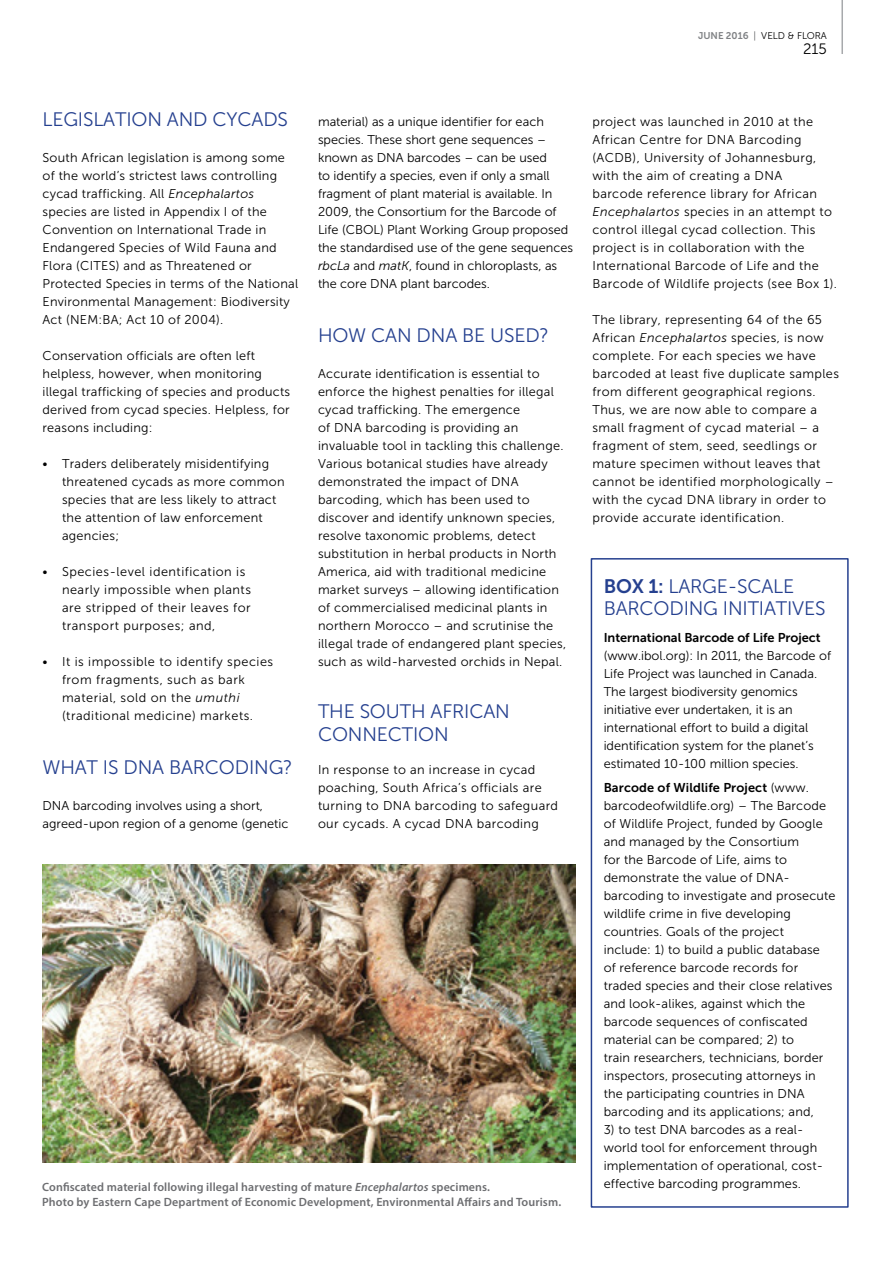
<style>
.page{position:relative;width:893px;height:1263px;background:#fff}
.page>*{position:absolute;margin:0;border:0;box-sizing:border-box;transform-origin:0 0}
.t1{font:19.5px/22.5px "Museo Sans 300";letter-spacing:-.01em;color:#25408f}
.t2{font:15px "Museo Sans 300";color:#000}
.t3{font:12.75px/18px "Museo Sans 300";letter-spacing:.02em;color:#000}
.t4{font:12.75px/18px "Museo Sans 300";color:#000}
.t5{font:12.75px/18px "Museo Sans 300";letter-spacing:.04em;color:#000}
.t6{font:12.75px "Museo Sans 700";color:#000}
.t7{font:600 12px/15px "Myriad Pro";letter-spacing:.01em;color:#6d6e71}
.t8{font:9.75px "Museo Sans 300";color:#000}
.s1{font-family:"Museo Sans 700";color:#808285}
.s2{color:#58595b}
.s3{font-style:italic}
.s4{font-family:"Museo Sans 700"}
.s5{font-family:"Museo Sans 300"}
</style>
<div class="page">
<hr style="left:841px;top:0;width:2px;height:54px;background:#a7a9ac">
<div style="left:591px;top:558px;width:258px;height:650px;border:2px solid #25408f"></div>
<img style="left:43px;top:864px;width:532px;height:299px">
<p class="t8" style="left:698px;top:30px;width:130px"><span class="s1">JUNE 2016</span> <span class="s2">|</span> VELD &amp; FLORA</p>
<p class="t2" style="left:803px;top:41px;width:25px">215</p>
<h1 class="t1" style="left:43px;top:108px;width:247px">LEGISLATION AND CYCADS</h1>
<p class="t3" style="left:43px;top:149px;width:257px">South African legislation is among some of the world’s strictest laws controlling cycad trafficking. All <span class="s3">Encephalartos </span>species are listed in Appendix I of the Convention on International Trade in Endangered Species of Wild Fauna and Flora (CITES) and as Threatened or Protected Species in terms of the National Environmental Management: Biodiversity Act (NEM:BA; Act 10 of 2004).</p>
<p class="t3" style="left:43px;top:347px;width:249px">Conservation officials are often left helpless, however, when monitoring illegal trafficking of species and products derived from cycad species. Helpless, for reasons including:</p>
<p class="t3" style="left:62px;top:455px;width:224px;text-indent:-19px">• Traders deliberately misidentifying threatened cycads as more common species that are less likely to attract the attention of law enforcement agencies;</p>
<p class="t5" style="left:62px;top:563px;width:191px;text-indent:-19px">• Species-level identification is nearly impossible when plants are stripped of their leaves for transport purposes; and,</p>
<p class="t5" style="left:62px;top:653px;width:213px;text-indent:-19px">• It is impossible to identify species from fragments, such as bark material, sold on the <span class="s3">umuthi </span>(traditional medicine) markets.</p>
<h1 class="t1" style="left:43px;top:756px;width:252px">WHAT IS DNA BARCODING?</h1>
<p class="t4" style="left:43px;top:797px;width:247px">DNA barcoding involves using a short, agreed-upon region of a genome (genetic</p>
<p class="t4" style="left:318px;top:113px;width:257px">material) as a unique identifier for each species. These short gene sequences – known as DNA barcodes – can be used<br>to identify a species, even if only a small fragment of plant material is available. In 2009, the Consortium for the Barcode of Life (CBOL) Plant Working Group proposed the standardised use of the gene sequences <span class="s3">rbcLa</span> and <span class="s3">matK</span>, found in chloroplasts, as the core DNA plant barcodes.</p>
<h1 class="t1" style="left:318px;top:324px;width:232px">HOW CAN DNA BE USED?</h1>
<p class="t3" style="left:318px;top:365px;width:250px">Accurate identification is essential to enforce the highest penalties for illegal cycad trafficking. The emergence<br>of DNA barcoding is providing an invaluable tool in tackling this challenge.<br>Various botanical studies have already demonstrated the impact of DNA barcoding, which has been used to discover and identify unknown species, resolve taxonomic problems, detect substitution in herbal products in North America, aid with traditional medicine market surveys – allowing identification of commercialised medicinal plants in northern Morocco – and scrutinise the illegal trade of endangered plant species, such as wild-harvested orchids in Nepal.</p>
<h1 class="t1" style="left:318px;top:700px;width:193px">THE SOUTH AFRICAN<br>CONNECTION</h1>
<p class="t3" style="left:318px;top:761px;width:242px">In response to an increase in cycad poaching, South Africa’s officials are turning to DNA barcoding to safeguard our cycads. A cycad DNA barcoding</p>
<p class="t7" style="left:42px;top:1179px;width:521px">Confiscated material following illegal harvesting of mature <span class="s3">Encephalartos</span> specimens.<br>Photo by Eastern Cape Department of Economic Development, Environmental Affairs and Tourism.</p>
<p class="t3" style="left:592px;top:113px;width:246px">project was launched in 2010 at the African Centre for DNA Barcoding (ACDB), University of Johannesburg, with the aim of creating a DNA<br>barcode reference library for African <span class="s3">Encephalartos</span> species in an attempt to control illegal cycad collection. This project is in collaboration with the International Barcode of Life and the Barcode of Wildlife projects (see Box 1).</p>
<p class="t3" style="left:592px;top:311px;width:248px">The library, representing 64 of the 65<br>African <span class="s3">Encephalartos</span> species, is now complete. For each species we have barcoded at least five duplicate samples from different geographical regions.<br>Thus, we are now able to compare a small fragment of cycad material – a fragment of stem, seed, seedlings or mature specimen without leaves that cannot be identified morphologically – with the cycad DNA library in order to provide accurate identification.</p>
<h1 class="t1" style="left:604px;top:575px;width:223px"><span class="s4">BOX 1:</span> LARGE-SCALE<br>BARCODING INITIATIVES</h1>
<p class="t6" style="left:604px;top:630px;width:219px">International Barcode of Life Project</p>
<p class="t4" style="left:604px;top:646px;width:229px">(www.ibol.org): In 2011, the Barcode of Life Project was launched in Canada.<br>The largest biodiversity genomics initiative ever undertaken, it is an international effort to build a digital identification system for the planet’s estimated 10-100 million species.</p>
<p class="t6" style="left:604px;top:781px;width:207px">Barcode of Wildlife Project <span class="s5">(www.</span></p>
<p class="t3" style="left:604px;top:797px;width:233px">barcodeofwildlife.org) – The Barcode of Wildlife Project, funded by Google and managed by the Consortium<br>for the Barcode of Life, aims to demonstrate the value of DNA&shy;barcoding to investigate and prosecute wildlife crime in five developing countries. Goals of the project<br>include: 1) to build a public database<br>of reference barcode records for traded species and their close relatives and look-alikes, against which the barcode sequences of confiscated material can be compared; 2) to<br>train researchers, technicians, border inspectors, prosecuting attorneys in the participating countries in DNA barcoding and its applications; and,</p>
<p class="t3" style="left:604px;top:1121px;width:221px">3) to test DNA barcodes as a real&shy;world tool for enforcement through implementation of operational, cost&shy;effective barcoding programmes.</p>
</div>
